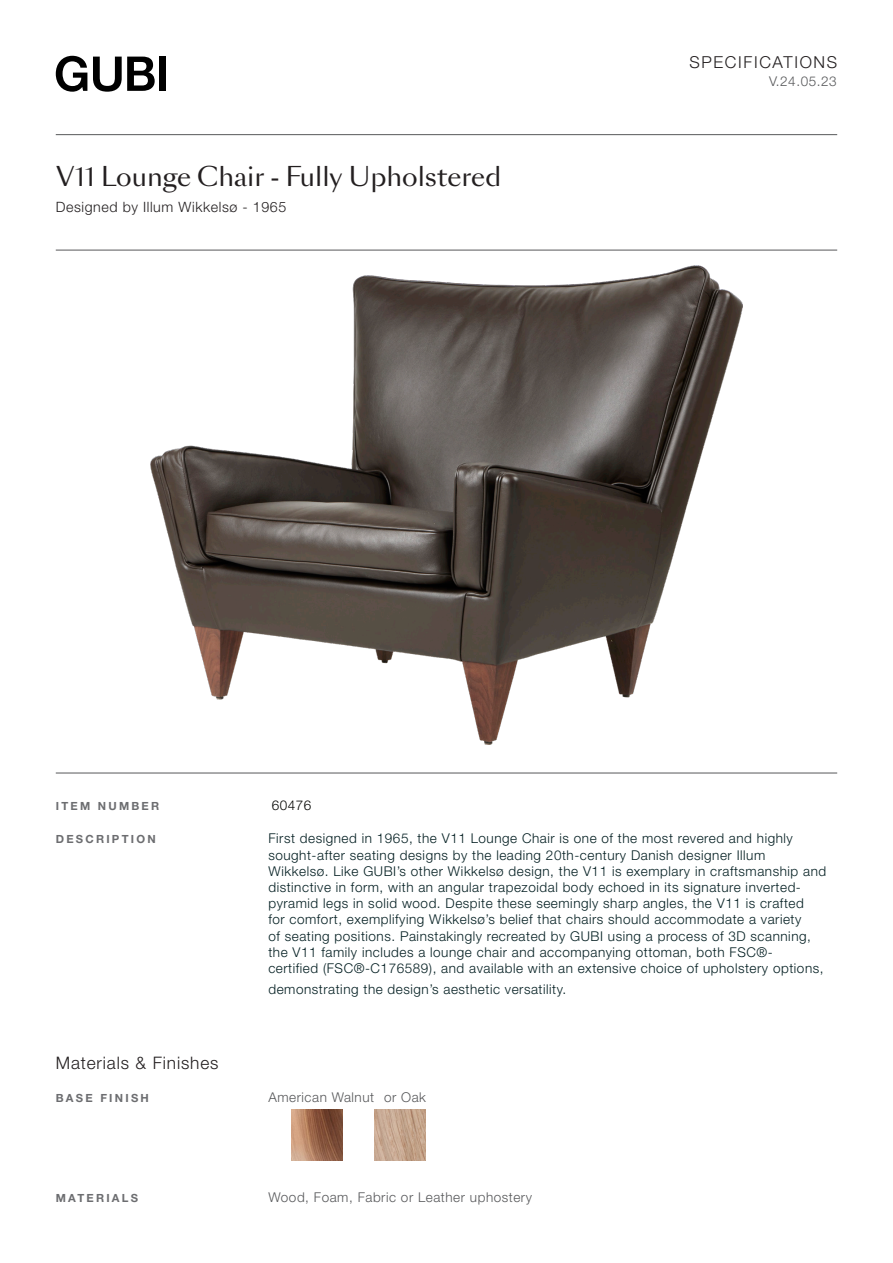
<style>
.page{position:relative;width:893px;height:1263px;background:#fff}
.page>*{position:absolute;margin:0;border:0;box-sizing:border-box;transform-origin:0 0}
.Heading_1_-_Title{font:25.5px "Sang Bleu Sans";color:#231f20}
.Part_Title{font:300 17.25px "Helvetica Neue LT Std";letter-spacing:.05em;color:#231f20}
.Specifications{font:300 16.5px "Helvetica Neue LT Std";letter-spacing:.1em;color:#231f20}
.designed_by{font:300 14.25px "Helvetica Neue LT Std";letter-spacing:.04em;color:#231f20}
.key_works{font:300 13.5px/16.2px "Helvetica Neue LT Std";letter-spacing:.04em;color:#041f22}
.key_works-2{font:300 13.5px "Helvetica Neue LT Std";letter-spacing:.04em;color:#57585a}
.key_works-3{font:300 13.5px "Helvetica Neue LT Std";letter-spacing:.04em;color:#040503}
.key_works-4{font:700 11.25px "Helvetica Neue LT Std";letter-spacing:.2em;color:#6c6d70}
</style>
<div class="page">
<hr style="left:56px;top:134px;width:781px;height:1px;background:#57585a">
<hr style="left:56px;top:250px;width:781px;height:1px;background:#57585a">
<hr style="left:56px;top:773px;width:781px;height:1px;background:#57585a">
<img style="left:151px;top:266px;width:591px;height:478px">
<svg style="left:56px;top:56px;width:31px;height:36px"></svg>
<svg style="left:93px;top:57px;width:62px;height:35px"></svg>
<div style="left:159px;top:57px;width:7px;height:34px;background:#000"></div>
<img style="left:291px;top:1110px;width:51px;height:51px">
<img style="left:374px;top:1110px;width:51px;height:51px">
<p class="Heading_1_-_Title" style="left:56px;top:160px;width:447px">V11 Lounge Chair - Fully Upholstered</p>
<p class="designed_by" style="left:56px;top:198px;width:232px">Designed by Illum Wikkelsø - 1965</p>
<p class="Specifications" style="left:689px;top:52px;width:149px">SPECIFICATIONS</p>
<p class="key_works-2" style="left:769px;top:73px;width:69px">V.24.05.23</p>
<p class="key_works-4" style="left:56px;top:799px;width:105px">ITEM NUMBER</p>
<p class="key_works-3" style="left:272px;top:797px;width:41px">60476</p>
<p class="key_works-4" style="left:56px;top:832px;width:101px">DESCRIPTION</p>
<p class="key_works" style="left:268px;top:830px;width:559px">First designed in 1965, the V11 Lounge Chair is one of the most revered and highly sought-after seating designs by the leading 20th-century Danish designer Illum Wikkelsø. Like GUBI’s other Wikkelsø design, the V11 is exemplary in craftsmanship and distinctive in form, with an angular trapezoidal body echoed in its signature inverted&shy;pyramid legs in solid wood. Despite these seemingly sharp angles, the V11 is crafted<br>for comfort, exemplifying Wikkelsø’s belief that chairs should accommodate a variety<br>of seating positions. Painstakingly recreated by GUBI using a process of 3D scanning, the V11 family includes a lounge chair and accompanying ottoman, both FSC®-<br>certified (FSC®-C176589), and available with an extensive choice of upholstery options,</p>
<p class="key_works" style="left:268px;top:980px;width:299px">demonstrating the design’s aesthetic versatility.</p>
<p class="Part_Title" style="left:56px;top:1052px;width:164px">Materials &amp; Finishes</p>
<p class="key_works-4" style="left:56px;top:1091px;width:95px">BASE FINISH</p>
<p class="key_works-2" style="left:268px;top:1089px;width:159px">American Walnut or Oak</p>
<p class="key_works-4" style="left:56px;top:1191px;width:84px">MATERIALS</p>
<p class="key_works-2" style="left:268px;top:1189px;width:265px">Wood, Foam, Fabric or Leather uphostery</p>
</div>
